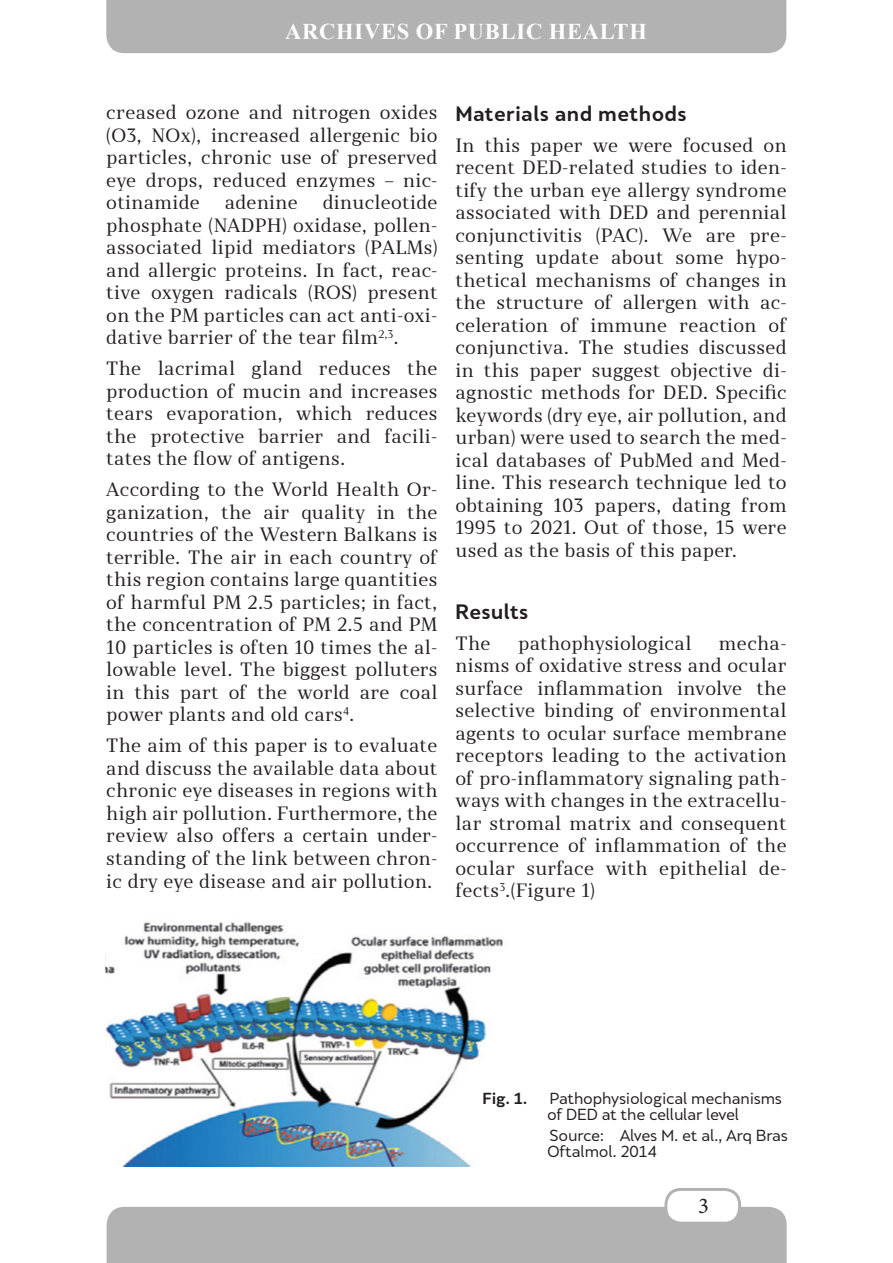
<style>
.page{position:relative;width:893px;height:1263px;background:#fff}
.page>*{position:absolute;margin:0;border:0;box-sizing:border-box;transform-origin:0 0}
.t1{font:700 22.5px "Times New Roman";letter-spacing:.035em;color:#fff}
.t2{font:22.5px "Minion Pro";color:#231f20}
.t3{font:700 19.5px "Skola Sans";letter-spacing:.015em;color:#231f20}
.t4{font:18px/22.5px "Skola Serif";letter-spacing:.02em;color:#231f20;text-align:justify}
.t5{font:15px/16.5px "Skola Sans";letter-spacing:-.02em;color:#231f20}
.t6{font:700 15px "Skola Sans";color:#231f20}
</style>
<div class="page">
<div style="left:106px;top:0;width:680px;height:53px;background:#b3b2b2"></div>
<div style="left:107px;top:1207px;width:680px;height:56px;background:#b3b2b2"></div>
<div style="left:666px;top:1189px;width:73px;height:34px;background:#fff;border-radius:15px"></div>
<div style="left:664px;top:1188px;width:77px;height:36px;border:3px solid #b2b2b2;border-radius:15px"></div>
<img style="left:106px;top:922px;width:397px;height:245px">
<p class="t1" style="left:285px;top:15px;width:363px">ARCHIVES OF PUBLIC HEALTH</p>
<p class="t4" style="left:106px;top:101px;width:333px">creased ozone and nitrogen oxides (O3, NOx), increased allergenic bio particles, chronic use of preserved eye drops, reduced enzymes – nic&shy;otinamide</p>
<p class="t4" style="left:106px;top:191px;width:333px;text-indent:216px">dinucleotide phosphate (NADPH) oxidase, pollen&shy;associated lipid mediators (PALMs) and allergic proteins. In fact, reac&shy;tive oxygen radicals (ROS) present on the PM particles can act anti-oxi&shy;dative barrier of the tear film<sup>2,3</sup>.</p>
<p class="t4" style="left:106px;top:357px;width:333px">The lacrimal gland reduces the production of mucin and increases tears evaporation, which reduces the protective barrier and facili&shy;tates the flow of antigens.</p>
<p class="t4" style="left:106px;top:478px;width:333px">According to the World Health Or&shy;ganization, the air quality in the countries of the Western Balkans is terrible. The air in each country of this region contains large quantities of harmful PM 2.5 particles; in fact, the concentration of PM 2.5 and PM 10 particles is often 10 times the al&shy;lowable level. The biggest polluters in this part of the world are coal power plants and old cars<sup>4</sup>.</p>
<p class="t4" style="left:106px;top:734px;width:333px">The aim of this paper is to evaluate and discuss the available data about chronic eye diseases in regions with high air pollution. Furthermore, the review also offers a certain under&shy;standing of the link between chron&shy;ic dry eye disease and air pollution.</p>
<p class="t4" style="left:225px;top:191px;width:75px">adenine</p>
<p class="t3" style="left:455px;top:101px;width:233px">Materials and methods</p>
<p class="t4" style="left:455px;top:134px;width:333px">In this paper we were focused on recent DED-related studies to iden&shy;tify the urban eye allergy syndrome associated with DED and perennial conjunctivitis (PAC). We are pre&shy;senting update about some hypo&shy;thetical mechanisms of changes in the structure of allergen with ac&shy;celeration of immune reaction of conjunctiva. The studies discussed in this paper suggest objective di&shy;agnostic methods for DED. Specific keywords (dry eye, air pollution, and urban) were used to search the med&shy;ical databases of PubMed and Med&shy;line. This research technique led to obtaining 103 papers, dating from 1995 to 2021. Out of those, 15 were used as the basis of this paper.</p>
<p class="t3" style="left:455px;top:599px;width:74px">Results</p>
<p class="t4" style="left:455px;top:632px;width:37px">The</p>
<p class="t4" style="left:518px;top:632px;width:175px">pathophysiological</p>
<p class="t4" style="left:455px;top:632px;width:333px;text-indent:263px">mecha&shy;nisms of oxidative stress and ocular surface inflammation involve the selective binding of environmental agents to ocular surface membrane receptors leading to the activation of pro-inflammatory signaling path&shy;ways with changes in the extracellu&shy;lar stromal matrix and consequent occurrence of inflammation of the ocular surface with epithelial de&shy;fects<sup>3</sup>.(Figure 1)</p>
<p class="t6" style="left:483px;top:1089px;width:46px">Fig. 1.</p>
<p class="t5" style="left:547px;top:1090px;width:236px">Pathophysiological mechanisms of DED at the cellular level</p>
<p class="t5" style="left:547px;top:1127px;width:242px">Source: Alves M. et al., Arq Bras<br>Oftalmol. 2014</p>
<p class="t2" style="left:698px;top:1191px;width:12px">3</p>
</div>
